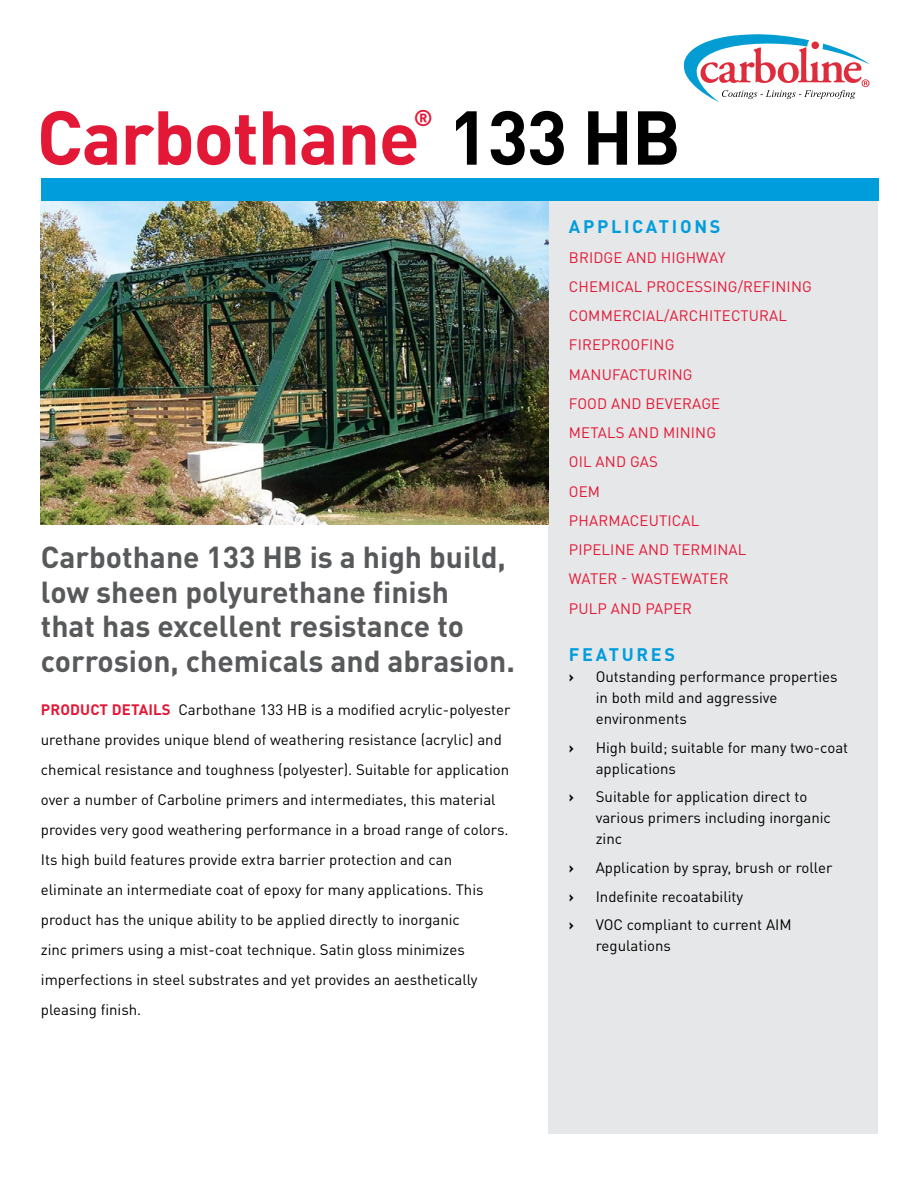
<style>
.page{position:relative;width:918px;height:1188px;background:#fff}
.page>*{position:absolute;margin:0;border:0;box-sizing:border-box;transform-origin:0 0}
.t1{font:700 75px "DIN";letter-spacing:-.02em;color:#e31837}
.t2{font:700 30px/34.5px "DIN Pro";color:#58595b}
.t3{font:700 22.5px "DIN";color:#e31837}
.t4{font:700 18px "DIN Pro";letter-spacing:.15em;color:#009ddc}
.t5{font:15px/30px "DIN Pro";color:#000}
.t6{font:15px/29.2px "DIN Pro";letter-spacing:.01em;color:#e31837}
.t7{font:700 15px "DIN Pro";color:#000}
.s1{color:#000}
.s2{font-weight:700;color:#e31837}
</style>
<div class="page">
<div style="left:549px;top:199px;width:329px;height:935px;background:#e6e7e8"></div>
<img style="left:41px;top:201px;width:508px;height:323px">
<div style="left:41px;top:178px;width:837px;height:23px;background:#009ddc"></div>
<svg style="left:684px;top:34px;width:186px;height:68px"></svg>
<div style="left:811px;top:42px;width:8px;height:7px;background:#dd2c3b;border-radius:50%"></div>
<h3 class="t3" style="left:414px;top:103px;width:20px">®</h3>
<h1 class="t1" style="left:37px;top:89px;width:646px">Carbothane <span class="s1">133 HB</span></h1>
<h2 class="t2" style="left:41px;top:536px;width:476px">Carbothane 133 HB is a high build, low sheen polyurethane finish<br>that has excellent resistance to corrosion, chemicals and abrasion.</h2>
<p class="t5" style="left:41px;top:693px;width:471px"><span class="s2">PRODUCT DETAILS</span> Carbothane 133 HB is a modified acrylic-polyester urethane provides unique blend of weathering resistance (acrylic) and chemical resistance and toughness (polyester). Suitable for application over a number of Carboline primers and intermediates, this material provides very good weathering performance in a broad range of colors.<br>Its high build features provide extra barrier protection and can eliminate an intermediate coat of epoxy for many applications. This product has the unique ability to be applied directly to inorganic<br>zinc primers using a mist-coat technique. Satin gloss minimizes imperfections in steel substrates and yet provides an aesthetically pleasing finish.</p>
<p class="t4" style="left:569px;top:212px;width:153px">APPLICATIONS</p>
<p class="t6" style="left:569px;top:241px;width:245px">BRIDGE AND HIGHWAY<br>CHEMICAL PROCESSING/REFINING<br>COMMERCIAL/ARCHITECTURAL<br>FIREPROOFING<br>MANUFACTURING<br>FOOD AND BEVERAGE<br>METALS AND MINING<br>OIL AND GAS<br>OEM<br>PHARMACEUTICAL<br>PIPELINE AND TERMINAL<br>WATER - WASTEWATER<br>PULP AND PAPER</p>
<p class="t4" style="left:569px;top:639px;width:108px">FEATURES</p>
<p class="t7" style="left:569px;top:664px;width:7px">›</p>
<p class="t5" style="left:596px;top:664px;width:243px;line-height:21px">Outstanding performance properties in both mild and aggressive environments</p>
<p class="t7" style="left:569px;top:735px;width:7px">›</p>
<p class="t5" style="left:596px;top:735px;width:254px;line-height:21px">High build; suitable for many two-coat applications</p>
<p class="t7" style="left:569px;top:784px;width:7px">›</p>
<p class="t5" style="left:596px;top:785px;width:237px;line-height:21px">Suitable for application direct to various primers including inorganic zinc</p>
<p class="t7" style="left:569px;top:855px;width:7px">›</p>
<p class="t5" style="left:596px;top:851px;width:238px">Application by spray, brush or roller</p>
<p class="t7" style="left:569px;top:884px;width:7px">›</p>
<p class="t5" style="left:596px;top:880px;width:149px">Indefinite recoatability</p>
<p class="t7" style="left:569px;top:912px;width:7px">›</p>
<p class="t5" style="left:596px;top:913px;width:197px;line-height:21px">VOC compliant to current AIM regulations</p>
</div>
